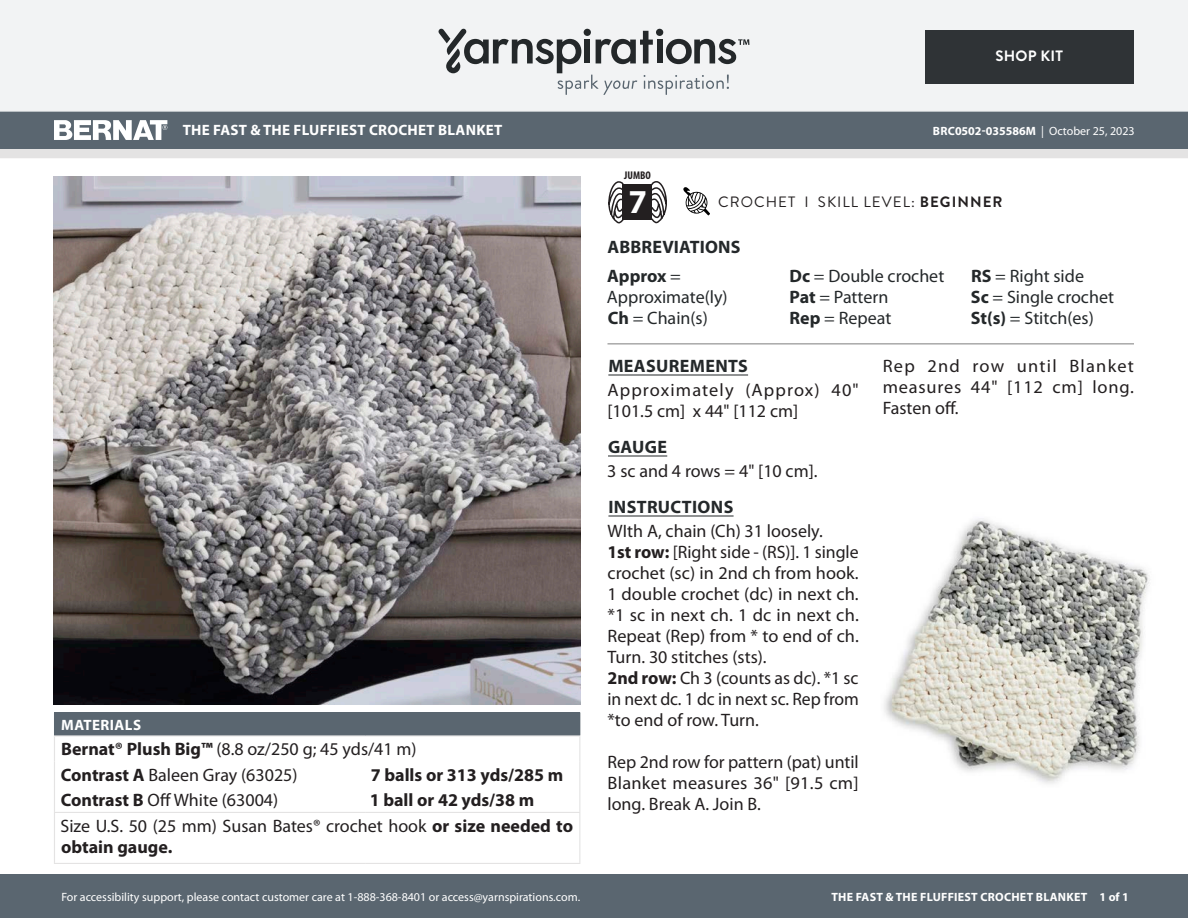
<style>
.page{position:relative;width:1188px;height:918px;background:#fff}
.page>*{position:absolute;margin:0;border:0;box-sizing:border-box;transform-origin:0 0}
.t1{font:700 33.6px "Myriad Pro";color:#fff}
.Body_-__Auto_Style_with_Keep_lines_toget{font:18px/21px "Myriad Pro";color:#231f20;text-align:justify}
.Abbreviations_-_With_auto_styling{font:18px/21px "Myriad Pro";color:#24282a}
.Materials_-_Needle___Supplies_Info{font:18px/21px "Myriad Pro";color:#231f20}
.Material_-__Colors_information{font:18px "Myriad Pro";color:#231f20}
.Body_-__Auto_Style_with_Keep_lines_toget-2{font:18px/21px "Myriad Pro";letter-spacing:.055em;color:#231f20}
.Body_-_HEADERS_-_Underline{font:700 18px "Myriad Pro";letter-spacing:.02em;color:#24282a}
.Materials_-_Brand___Product_Info{font:18px "Myriad Pro";color:#231f20}
.Material_-__Colors_information-2{font:700 18px "Myriad Pro";color:#231f20}
.Body_-_NO_Automatic_styling{font:18px "Myriad Pro";color:#231f20}
.Materials_-__Header_in_dark_gray_box{font:700 15px "Myriad Pro";letter-spacing:.02em;color:#fff}
.t2{font:15px "Brandon Grotesque";letter-spacing:.07em;color:#231f20}
.t3{font:700 15px "Brandon Grotesque";letter-spacing:.02em;color:#fff}
.t4{font:12px "Myriad Pro";color:#fff}
.t5{font:700 12px "Myriad Pro";letter-spacing:.02em;color:#fff}
.t6{font:700 12px "Myriad Pro";color:#fff}
.t7{font:700 condensed 11.25px "Myriad Pro";color:#231f20}
.s1{font-weight:700}
.s2{font-weight:400}
</style>
<div class="page">
<div style="left:0;top:875px;width:1188px;height:43px;background:#5a6670"></div>
<div style="left:0;top:149px;width:1188px;height:9px;background:#e4e3e3"></div>
<div style="left:0;top:111px;width:1188px;height:38px;background:#5a6670"></div>
<div style="left:0;top:0;width:1188px;height:112px;background:#f2f3f4"></div>
<svg style="left:438px;top:29px;width:311px;height:66px"></svg>
<div style="left:925px;top:30px;width:209px;height:54px;background:#2f3336"></div>
<svg style="left:683px;top:187px;width:27px;height:28px"></svg>
<svg style="left:608px;top:181px;width:16px;height:42px"></svg>
<svg style="left:651px;top:181px;width:16px;height:42px"></svg>
<div style="left:622px;top:184px;width:30px;height:36px;background:#231f20"></div>
<svg style="left:54px;top:120px;width:113px;height:20px"></svg>
<img style="left:54px;top:177px;width:527px;height:528px">
<img style="left:884px;top:518px;width:266px;height:266px">
<hr style="left:608px;top:375px;width:140px;height:1px;background:#24282a">
<hr style="left:608px;top:456px;width:59px;height:1px;background:#24282a">
<hr style="left:608px;top:516px;width:126px;height:1px;background:#24282a">
<hr style="left:608px;top:344px;width:526px;height:1px;background:#7d7d7d">
<div style="left:54px;top:713px;width:526px;height:23px;background:#5a6670"></div>
<hr style="left:54px;top:712px;width:311px;height:1px;background:#5a6670">
<hr style="left:365px;top:712px;width:215px;height:1px;background:#5a6670">
<hr style="left:54px;top:735px;width:311px;height:1px;background:#e4e3e3">
<hr style="left:365px;top:735px;width:215px;height:1px;background:#e4e3e3">
<svg style="left:54px;top:735px;width:1px;height:77px"></svg>
<svg style="left:579px;top:735px;width:1px;height:77px"></svg>
<hr style="left:54px;top:813px;width:1px;height:50px;background:#e4e3e3">
<hr style="left:54px;top:812px;width:311px;height:1px;background:#e4e3e3">
<hr style="left:365px;top:812px;width:215px;height:1px;background:#e4e3e3">
<hr style="left:579px;top:813px;width:1px;height:50px;background:#e4e3e3">
<hr style="left:54px;top:863px;width:311px;height:1px;background:#e4e3e3">
<hr style="left:365px;top:863px;width:215px;height:1px;background:#e4e3e3">
<p class="Materials_-__Header_in_dark_gray_box" style="left:183px;top:120px;width:321px">THE FAST &amp; THE FLUFFIEST CROCHET BLANKET</p>
<p class="Materials_-__Header_in_dark_gray_box" style="left:61px;top:715px;width:81px">MATERIALS</p>
<p class="Materials_-_Brand___Product_Info" style="left:61px;top:740px;width:357px"><span class="s1">Bernat® Plush Big™</span> (8.8 oz/250 g; 45 yds/41 m)</p>
<p class="Material_-__Colors_information" style="left:61px;top:765px;width:238px"><span class="s1">Contrast A</span> Baleen Gray (63025)</p>
<p class="Material_-__Colors_information-2" style="left:371px;top:763px;width:194px">7 balls or 313 yds/285 m</p>
<p class="Material_-__Colors_information" style="left:61px;top:791px;width:219px"><span class="s1">Contrast B</span> Off White (63004)</p>
<p class="Material_-__Colors_information-2" style="left:370px;top:789px;width:166px">1 ball or 42 yds/38 m</p>
<p class="Materials_-_Needle___Supplies_Info" style="left:60px;top:816px;width:514px">Size U.S. 50 (25 mm) Susan Bates® crochet hook <span class="s1">or size needed to obtain gauge.</span></p>
<p class="t4" style="left:61px;top:890px;width:520px">For accessibility support, please contact customer care at 1-888-368-8401 or access@yarnspirations.com.</p>
<p class="t3" style="left:995px;top:46px;width:69px">SHOP KIT</p>
<p class="t7" style="left:624px;top:168px;width:28px">JUMBO</p>
<h1 class="t1" style="left:629px;top:180px;width:20px">7</h1>
<p class="t6" style="left:933px;top:123px;width:203px">BRC0502-035586M <span class="s2">| October 25, 2023</span></p>
<p class="t2" style="left:718px;top:192px;width:286px">CROCHET I SKILL LEVEL: <span class="s1">BEGINNER</span></p>
<p class="Body_-_HEADERS_-_Underline" style="left:608px;top:235px;width:135px">ABBREVIATIONS</p>
<p class="Abbreviations_-_With_auto_styling" style="left:607px;top:265px;width:122px"><span class="s1">Approx</span> =<br>Approximate(ly)</p>
<p class="Abbreviations_-_With_auto_styling" style="left:608px;top:307px;width:102px"><span class="s1">Ch</span> = Chain(s)</p>
<p class="Abbreviations_-_With_auto_styling" style="left:790px;top:265px;width:156px"><span class="s1">Dc</span> = Double crochet</p>
<p class="Abbreviations_-_With_auto_styling" style="left:790px;top:286px;width:100px"><span class="s1">Pat</span> = Pattern</p>
<p class="Abbreviations_-_With_auto_styling" style="left:790px;top:307px;width:103px"><span class="s1">Rep</span> = Repeat</p>
<p class="Abbreviations_-_With_auto_styling" style="left:971px;top:265px;width:114px"><span class="s1">RS</span> = Right side</p>
<p class="Abbreviations_-_With_auto_styling" style="left:971px;top:286px;width:145px"><span class="s1">Sc</span> = Single crochet</p>
<p class="Abbreviations_-_With_auto_styling" style="left:971px;top:307px;width:124px"><span class="s1">St(s)</span> = Stitch(es)</p>
<p class="Body_-_HEADERS_-_Underline" style="left:608px;top:354px;width:141px">MEASUREMENTS</p>
<p class="Body_-__Auto_Style_with_Keep_lines_toget-2" style="left:608px;top:380px;width:253px">Approximately (Approx) 40" [101.5 cm] x 44" [112 cm]</p>
<p class="Body_-_HEADERS_-_Underline" style="left:608px;top:435px;width:61px">GAUGE</p>
<p class="Body_-_NO_Automatic_styling" style="left:607px;top:461px;width:212px">3 sc and 4 rows = 4" [10 cm].</p>
<p class="Body_-_HEADERS_-_Underline" style="left:608px;top:495px;width:126px">INSTRUCTIONS</p>
<p class="Body_-__Auto_Style_with_Keep_lines_toget" style="left:607px;top:521px;width:217px">WIth A, chain (Ch) 31 loosely.</p>
<p class="Body_-__Auto_Style_with_Keep_lines_toget" style="left:608px;top:542px;width:253px"><span class="s1">1st row:</span> [Right side - (RS)]. 1 single crochet (sc) in 2nd ch from hook.<br>1 double crochet (dc) in next ch. *1 sc in next ch. 1 dc in next ch.<br>Repeat (Rep) from * to end of ch.<br>Turn. 30 stitches (sts).</p>
<p class="Body_-__Auto_Style_with_Keep_lines_toget" style="left:608px;top:668px;width:253px"><span class="s1">2nd row:</span> Ch 3 (counts as dc). *1 sc in next dc. 1 dc in next sc. Rep from *to end of row. Turn.</p>
<p class="Body_-__Auto_Style_with_Keep_lines_toget" style="left:608px;top:752px;width:253px">Rep 2nd row for pattern (pat) until Blanket measures 36" [91.5 cm] long. Break A. Join B.</p>
<p class="Body_-__Auto_Style_with_Keep_lines_toget" style="left:883px;top:356px;width:253px">Rep 2nd row until Blanket measures 44" [112 cm] long.<br>Fasten off.</p>
<p class="t5" style="left:831px;top:889px;width:299px">THE FAST &amp; THE FLUFFIEST CROCHET BLANKET 1 of 1</p>
</div>
